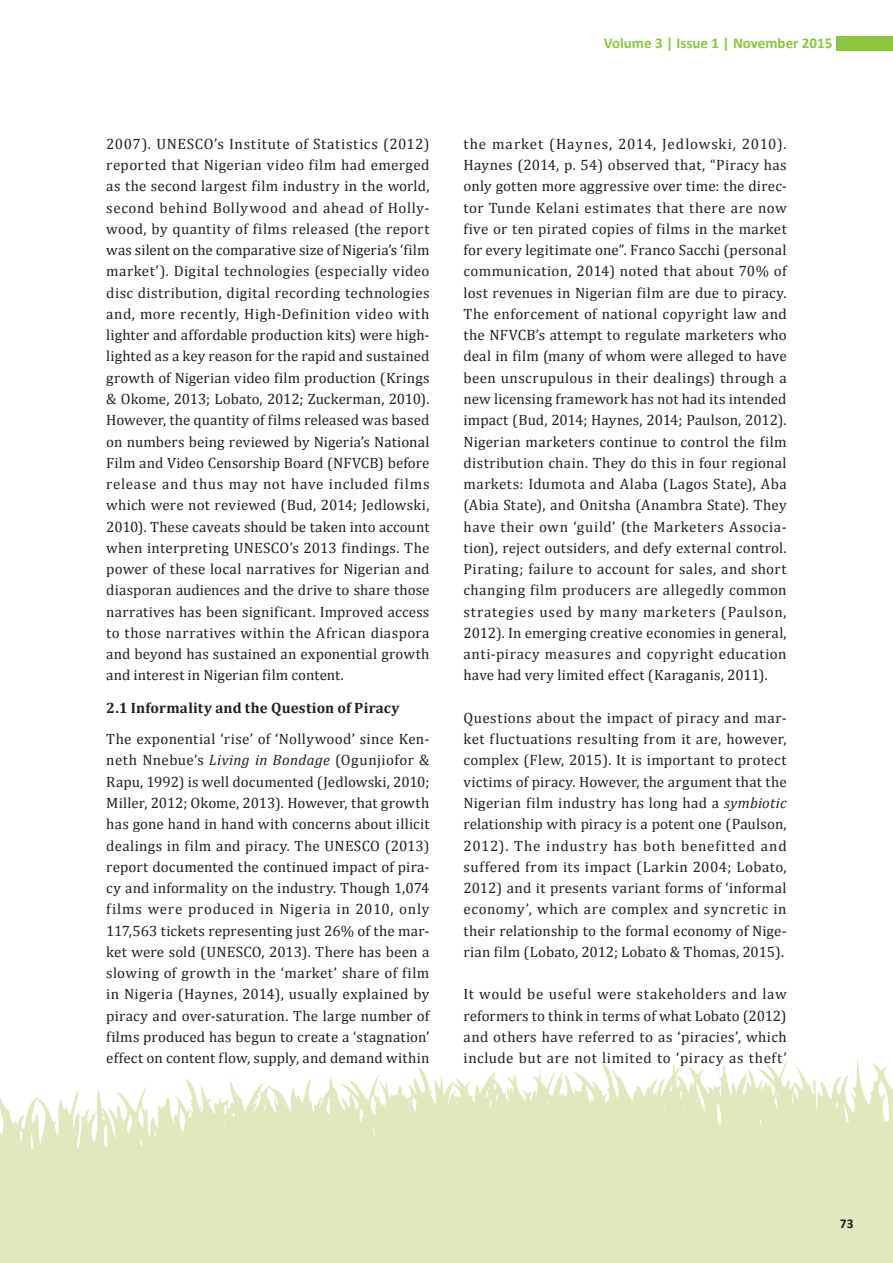
<style>
.page{position:relative;width:893px;height:1263px;background:#fff}
.page>*{position:absolute;margin:0;border:0;box-sizing:border-box;transform-origin:0 0}
.journal{font:15px/21.3px "Cambria";letter-spacing:.015em;color:#231f20;text-align:justify}
.journal_section_titl{font:700 15px "Cambria";letter-spacing:.015em;color:#231f20}
.t1{font:700 15px "Calibri";color:#8bc63e}
.t2{font:700 13.5px "Calibri";color:#231f20}
.s1{font-style:italic}
</style>
<div class="page">
<svg style="left:0;top:1059px;width:893px;height:204px;fill:#e0e8bc"></svg>
<div style="left:836px;top:36px;width:57px;height:15px;background:#8bc63e"></div>
<p class="t1" style="left:604px;top:33px;width:230px">Volume 3 | Issue 1 | November 2015</p>
<p class="journal" style="left:106px;top:133px;width:325px">2007). UNESCO’s Institute of Statistics (2012) reported that Nigerian video film had emerged as the second largest film industry in the world, second behind Bollywood and ahead of Holly&shy;wood, by quantity of films released (the report was silent on the comparative size of Nigeria’s ‘film market’). Digital technologies (especially video disc distribution, digital recording technologies and, more recently, High-Definition video with lighter and affordable production kits) were high&shy;lighted as a key reason for the rapid and sustained growth of Nigerian video film production (Krings &amp; Okome, 2013; Lobato, 2012; Zuckerman, 2010).<br>However, the quantity of films released was based on numbers being reviewed by Nigeria’s National Film and Video Censorship Board (NFVCB) before release and thus may not have included films which were not reviewed (Bud, 2014; Jedlowski, 2010). These caveats should be taken into account when interpreting UNESCO’s 2013 findings. The power of these local narratives for Nigerian and diasporan audiences and the drive to share those narratives has been significant. Improved access to those narratives within the African diaspora and beyond has sustained an exponential growth and interest in Nigerian film content.</p>
<p class="journal_section_titl" style="left:106px;top:697px;width:295px">2.1 Informality and the Question of Piracy</p>
<p class="journal" style="left:106px;top:728px;width:325px">The exponential ‘rise’ of ‘Nollywood’ since Ken&shy;neth Nnebue’s <span class="s1">Living in Bondage</span> (Ogunjiofor &amp; Rapu, 1992) is well documented (Jedlowski, 2010; Miller, 2012; Okome, 2013). However, that growth has gone hand in hand with concerns about illicit dealings in film and piracy. The UNESCO (2013) report documented the continued impact of pira&shy;cy and informality on the industry. Though 1,074 films were produced in Nigeria in 2010, only 117,563 tickets representing just 26% of the mar&shy;ket were sold (UNESCO, 2013). There has been a slowing of growth in the ‘market’ share of film in Nigeria (Haynes, 2014), usually explained by piracy and over-saturation. The large number of films produced has begun to create a ‘stagnation’ effect on content flow, supply, and demand within</p>
<p class="journal" style="left:463px;top:133px;width:325px">the market (Haynes, 2014, Jedlowski, 2010).<br>Haynes (2014, p. 54) observed that, “Piracy has only gotten more aggressive over time: the direc&shy;tor Tunde Kelani estimates that there are now five or ten pirated copies of films in the market for every legitimate one”. Franco Sacchi (personal communication, 2014) noted that about 70% of lost revenues in Nigerian film are due to piracy.<br>The enforcement of national copyright law and the NFVCB’s attempt to regulate marketers who deal in film (many of whom were alleged to have been unscrupulous in their dealings) through a new licensing framework has not had its intended impact (Bud, 2014; Haynes, 2014; Paulson, 2012).<br>Nigerian marketers continue to control the film distribution chain. They do this in four regional markets: Idumota and Alaba (Lagos State), Aba (Abia State), and Onitsha (Anambra State). They have their own ‘guild’ (the Marketers Associa&shy;tion), reject outsiders, and defy external control.<br>Pirating; failure to account for sales, and short changing film producers are allegedly common strategies used by many marketers (Paulson, 2012). In emerging creative economies in general, anti-piracy measures and copyright education have had very limited effect (Karaganis, 2011).</p>
<p class="journal" style="left:463px;top:707px;width:325px">Questions about the impact of piracy and mar&shy;ket fluctuations resulting from it are, however, complex (Flew, 2015). It is important to protect victims of piracy. However, the argument that the Nigerian film industry has long had a <span class="s1">symbiotic </span>relationship with piracy is a potent one (Paulson, 2012). The industry has both benefitted and suffered from its impact (Larkin 2004; Lobato, 2012) and it presents variant forms of ‘informal economy’, which are complex and syncretic in their relationship to the formal economy of Nige&shy;rian film (Lobato, 2012; Lobato &amp; Thomas, 2015).</p>
<p class="journal" style="left:463px;top:983px;width:325px">It would be useful were stakeholders and law reformers to think in terms of what Lobato (2012) and others have referred to as ‘piracies’, which include but are not limited to ‘piracy as theft’</p>
<p class="t2" style="left:840px;top:1214px;width:15px">73</p>
</div>
